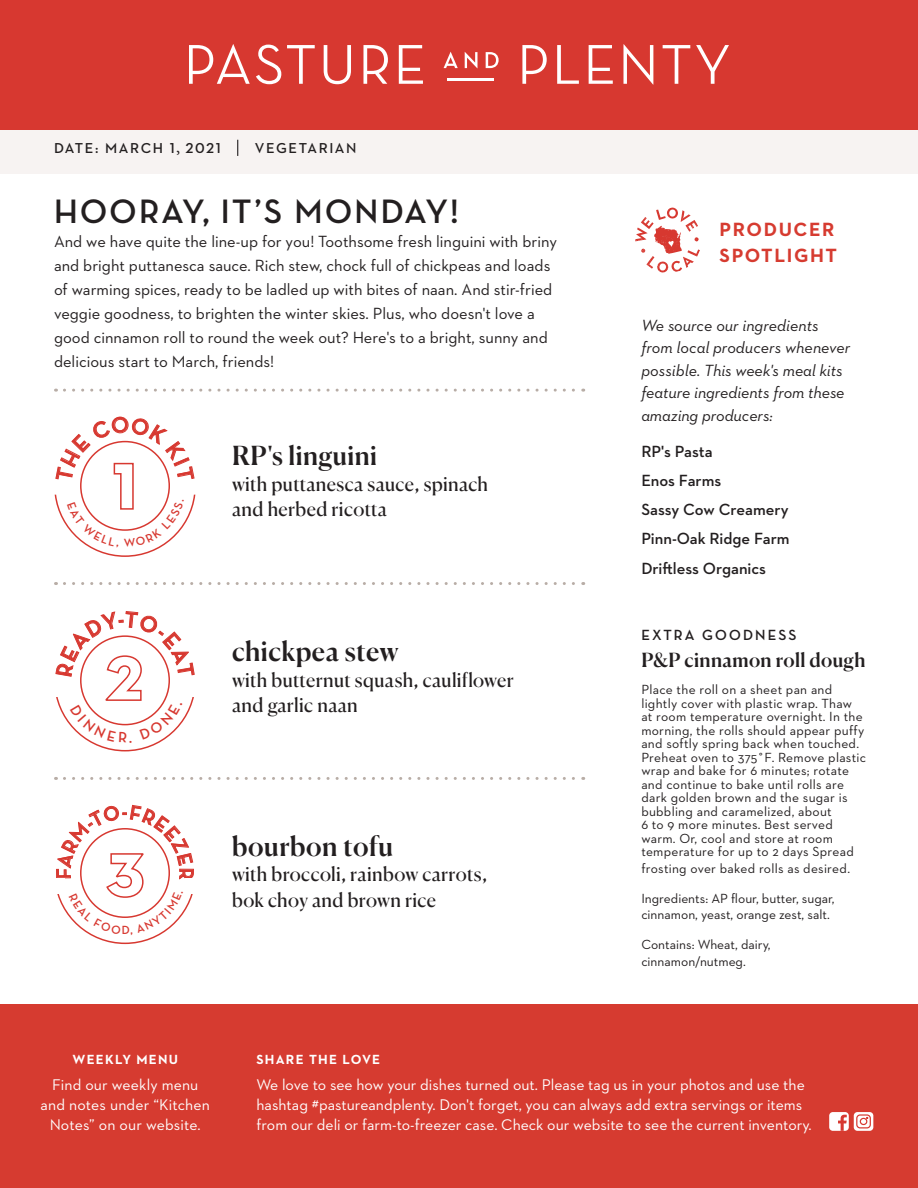
<style>
.page{position:relative;width:918px;height:1188px;background:#fff}
.page>*{position:absolute;margin:0;border:0;box-sizing:border-box;transform-origin:0 0}
.t1{font:700 34.5px "Neutraface Display";letter-spacing:.07em;color:#231f20}
.t2{font:500 27px "Canela";letter-spacing:.015em;color:#231f20}
.t3{font:500 26.25px "Canela";letter-spacing:.015em;color:#231f20}
.t4{font:700 20.25px "Neutraface Display";color:#d73830}
.t5{font:19.5px/25.5px "Canela";letter-spacing:.015em;color:#231f20}
.t6{font:500 19.5px "Canela";letter-spacing:.015em;color:#231f20}
.t7{font:700 19.5px/25.5px "Neutraface 2 Text";letter-spacing:.08em;color:#d63b30}
.t8{font:16.5px/24px "Neutraface 2 Text";color:#231f20}
.t9{font:italic 16.5px/22.5px "Neutraface 2 Text";color:#231f20}
.t10{font:600 16.5px "Neutraface 2 Text";color:#231f20}
.t11{font:15.75px/20px "Neutraface 2 Text";color:#fff}
.t12{font:700 15px "Neutraface Display";letter-spacing:.145em;color:#231f20}
.t13{font:600 14.7px "Neutraface 2 Text";letter-spacing:.11em;color:#231f20}
.t14{font:13.5px/13.5px "Neutraface 2 Text";letter-spacing:.02em;color:#231f20}
.t15{font:13.5px/16.5px "Neutraface 2 Text";color:#231f20}
.t16{font:700 13.5px "Neutraface 2 Text";letter-spacing:.09em;color:#fff}
.s1{font-family:"Minion Pro";font-weight:400;font-size:18px}
</style>
<div class="page">
<div style="left:0;top:129px;width:918px;height:45px;background:#f7f3f2"></div>
<div style="left:0;top:1004px;width:918px;height:184px;background:#d63b30"></div>
<div style="left:0;top:0;width:918px;height:130px;background:#d73830"></div>
<hr style="left:447px;top:78px;width:46px;height:2px;background:#fff">
<svg style="left:189px;top:44px;width:61px;height:40px"></svg>
<svg style="left:256px;top:45px;width:25px;height:39px"></svg>
<svg style="left:287px;top:45px;width:28px;height:39px"></svg>
<svg style="left:324px;top:45px;width:27px;height:39px"></svg>
<svg style="left:363px;top:45px;width:25px;height:39px"></svg>
<svg style="left:399px;top:45px;width:24px;height:39px"></svg>
<svg style="left:444px;top:52px;width:14px;height:16px"></svg>
<svg style="left:465px;top:52px;width:12px;height:16px"></svg>
<svg style="left:486px;top:52px;width:13px;height:16px"></svg>
<svg style="left:522px;top:45px;width:25px;height:39px"></svg>
<svg style="left:557px;top:45px;width:22px;height:39px"></svg>
<svg style="left:589px;top:45px;width:24px;height:39px"></svg>
<svg style="left:623px;top:44px;width:30px;height:41px"></svg>
<svg style="left:663px;top:45px;width:27px;height:39px"></svg>
<svg style="left:696px;top:45px;width:33px;height:39px"></svg>
<svg style="left:64px;top:389px;width:520px;height:3px"></svg>
<svg style="left:64px;top:582px;width:520px;height:3px"></svg>
<svg style="left:64px;top:777px;width:520px;height:3px"></svg>
<svg style="left:635px;top:207px;width:65px;height:66px"></svg>
<div style="left:829px;top:1112px;width:20px;height:19px;background:#fff;border-radius:4px"></div>
<svg style="left:838px;top:1115px;width:9px;height:16px"></svg>
<svg style="left:854px;top:1112px;width:19px;height:19px"></svg>
<svg style="left:857px;top:1115px;width:13px;height:13px"></svg>
<div style="left:856px;top:1114px;width:15px;height:14px;border:1px solid #d73830;border-radius:3px"></div>
<div style="left:860px;top:1118px;width:7px;height:7px;background:#fff;border-radius:50%"></div>
<div style="left:860px;top:1118px;width:7px;height:7px;border:1px solid #d73830;border-radius:50%"></div>
<svg style="left:237px;top:140px;width:1px;height:16px"></svg>
<svg style="left:55px;top:416px;width:140px;height:141px"></svg>
<svg style="left:55px;top:611px;width:140px;height:140px"></svg>
<svg style="left:56px;top:805px;width:138px;height:139px"></svg>
<p class="t13" style="left:54px;top:139px;width:168px">DATE: MARCH 1<span class="s1">,</span> 2021</p>
<p class="t13" style="left:255px;top:139px;width:103px">VEGETARIAN</p>
<p class="t1" style="left:54px;top:192px;width:406px">HOORAY, IT’S MONDAY!</p>
<p class="t8" style="left:54px;top:229px;width:505px">And we have quite the line-up for you! Toothsome fresh linguini with briny and bright puttanesca sauce. Rich stew, chock full of chickpeas and loads of warming spices, ready to be ladled up with bites of naan. And stir-fried veggie goodness, to brighten the winter skies. Plus, who doesn't love a good cinnamon roll to round the week out? Here's to a bright, sunny and delicious start to March, friends!</p>
<p class="t3" style="left:232px;top:435px;width:146px">RP's linguini</p>
<p class="t5" style="left:232px;top:469px;width:257px">with puttanesca sauce, spinach and herbed ricotta</p>
<p class="t4" style="left:122px;top:801px;width:7px">-</p>
<p class="t2" style="left:232px;top:631px;width:168px">chickpea stew</p>
<p class="t5" style="left:232px;top:666px;width:283px">with butternut squash, cauliflower and garlic naan</p>
<p class="t4" style="left:198px;top:868px;width:40px;rotate:90deg">RRR</p>
<p class="t2" style="left:232px;top:825px;width:163px">bourbon tofu</p>
<p class="t5" style="left:232px;top:860px;width:256px">with broccoli, rainbow carrots, bok choy and brown rice</p>
<p class="t7" style="left:720px;top:216px;width:119px">PRODUCER<br>SPOTLIGHT</p>
<p class="t9" style="left:641px;top:314px;width:211px">We source our ingredients from local producers whenever possible. This week's meal kits feature ingredients from these amazing producers:</p>
<p class="t10" style="left:641px;top:441px;width:73px">RP's Pasta</p>
<p class="t10" style="left:641px;top:470px;width:81px">Enos Farms</p>
<p class="t10" style="left:641px;top:499px;width:149px">Sassy Cow Creamery</p>
<p class="t10" style="left:641px;top:528px;width:150px">Pinn-Oak Ridge Farm</p>
<p class="t10" style="left:641px;top:558px;width:126px">Driftless Organics</p>
<p class="t12" style="left:641px;top:627px;width:157px">EXTRA GOODNESS</p>
<p class="t6" style="left:641px;top:645px;width:226px">P&amp;P cinnamon roll dough</p>
<p class="t14" style="left:641px;top:683px;width:226px">Place the roll on a sheet pan and lightly cover with plastic wrap. Thaw at room temperature overnight. In the morning, the rolls should appear puffy and softly spring back when touched.<br>Preheat oven to 375˚F. Remove plastic wrap and bake for 6 minutes; rotate and continue to bake until rolls are dark golden brown and the sugar is bubbling and caramelized, about<br>6 to 9 more minutes. Best served warm. Or, cool and store at room temperature for up to 2 days Spread</p>
<p class="t14" style="left:641px;top:861px;width:210px">frosting over baked rolls as desired.</p>
<p class="t15" style="left:641px;top:890px;width:195px">Ingredients: AP flour, butter, sugar, cinnamon, yeast, orange zest, salt.</p>
<p class="t15" style="left:641px;top:936px;width:131px">Contains: Wheat, dairy, cinnamon/nutmeg.</p>
<p class="t16" style="left:73px;top:1050px;width:107px">WEEKLY MENU</p>
<p class="t11" style="left:41px;top:1075px;width:171px;text-align:center">Find our weekly menu and notes under “Kitchen<br>Notes” on our website.</p>
<p class="t16" style="left:256px;top:1050px;width:125px">SHARE THE LOVE</p>
<p class="t11" style="left:256px;top:1075px;width:557px">We love to see how your dishes turned out. Please tag us in your photos and use the hashtag #pastureandplenty. Don't forget, you can always add extra servings or items from our deli or farm-to-freezer case. Check our website to see the current inventory.</p>
</div>
